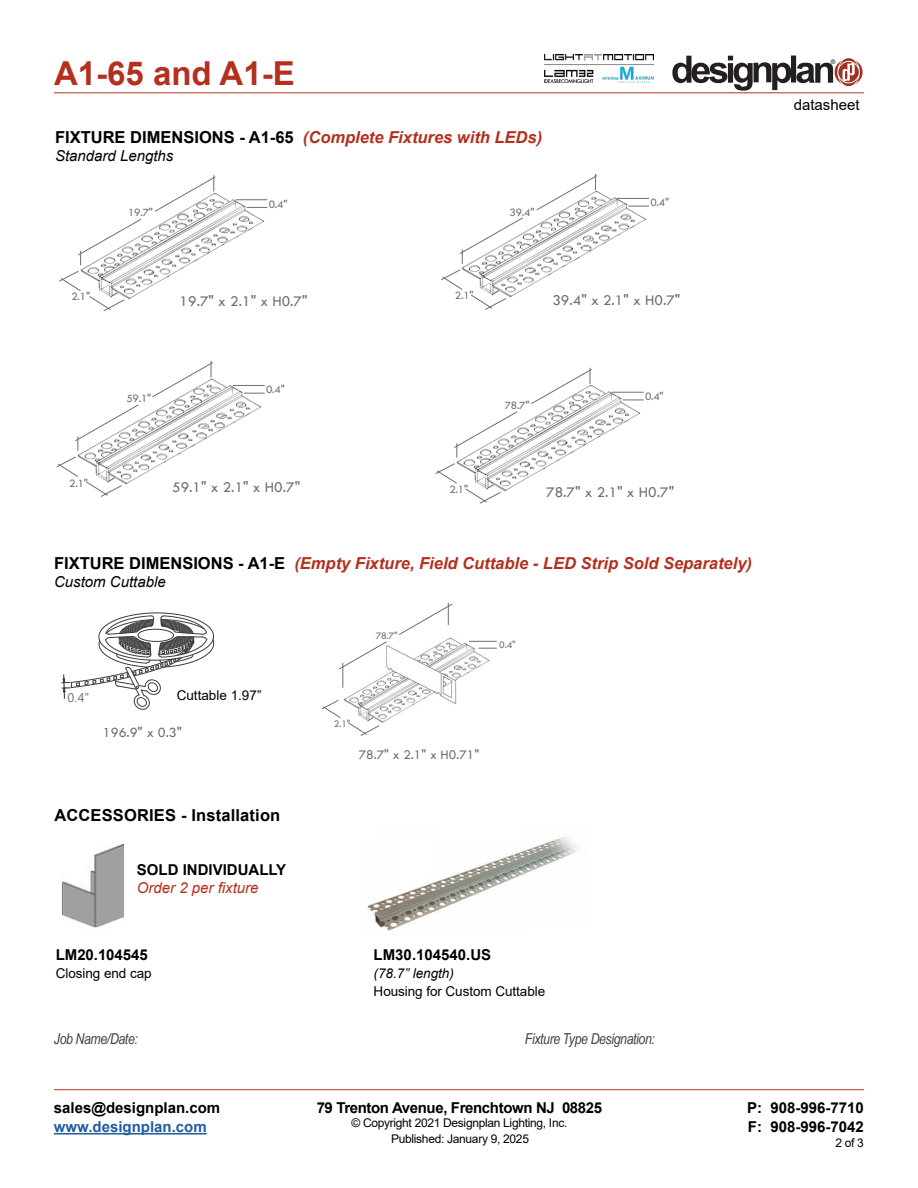
<style>
.page{position:relative;width:918px;height:1188px;background:#fff}
.page>*{position:absolute;margin:0;border:0;box-sizing:border-box;transform-origin:0 0}
.t1{font:700 33px "Arial";color:#b32f1e}
.t2{font:italic 700 16.5px "Arial";color:#b32f1e}
.t3{font:700 16.5px "Arial";letter-spacing:.01em;color:#000}
.t4{font:15.3px "Tw Cen";color:#706f6f}
.t5{font:700 15px/19.5px "Arial";color:#000}
.t6{font:italic 15px "Arial Narrow";letter-spacing:-.025em;color:#414042}
.t7{font:700 15px "Arial";letter-spacing:-.025em;color:#000}
.t8{font:italic 15px "Arial";color:#000}
.t9{font:700 15px "Arial";color:#215e9e}
.t10{font:italic 15px "Arial";color:#b32f1e}
.t11{font:15px "Arial";color:#000}
.t12{font:14.25px "Tw Cen";color:#706f6f}
.t13{font:13.65px "Tw Cen";color:#706f6f}
.t14{font:13.5px "Arial";letter-spacing:-.005em;color:#000}
.t15{font:italic 13.5px "Arial";color:#000}
.t16{font:12.6px "Arial";color:#77787b}
.t17{font:12px "Arial";letter-spacing:-.025em;color:#000}
.t18{font:11.4px "Tw Cen";letter-spacing:-.02em;color:#706f6f}
.t19{font:10.2px "Tw Cen";color:#706f6f}
.t20{font:6.3px "Helvetica";color:#231f20}
.s1{font-style:normal;color:#000}
</style>
<div class="page">
<hr style="left:54px;top:93px;width:810px;height:1px;background:#b32f1e">
<hr style="left:54px;top:1089px;width:810px;height:1px;background:#b32f1e">
<hr style="left:54px;top:1133px;width:153px;height:2px;background:#215e9e">
<svg style="left:672px;top:56px;width:191px;height:35px"></svg>
<img style="left:545px;top:55px;width:108px;height:28px">
<img style="left:78px;top:193px;width:190px;height:107px">
<hr style="left:236px;top:200px;width:31px;height:1px;background:#706f6f">
<svg style="left:247px;top:207px;width:20px;height:1px"></svg>
<svg style="left:78px;top:219px;width:64px;height:46px"></svg>
<svg style="left:155px;top:175px;width:61px;height:37px"></svg>
<svg style="left:59px;top:271px;width:22px;height:20px"></svg>
<svg style="left:89px;top:296px;width:36px;height:15px"></svg>
<img style="left:518px;top:385px;width:126px;height:99px">
<hr style="left:612px;top:392px;width:32px;height:1px;background:#706f6f">
<svg style="left:623px;top:400px;width:21px;height:1px"></svg>
<svg style="left:531px;top:368px;width:61px;height:36px"></svg>
<svg style="left:435px;top:411px;width:83px;height:93px"></svg>
<img style="left:139px;top:379px;width:126px;height:98px">
<hr style="left:233px;top:385px;width:32px;height:1px;background:#706f6f">
<svg style="left:244px;top:393px;width:21px;height:1px"></svg>
<svg style="left:152px;top:361px;width:61px;height:37px"></svg>
<svg style="left:56px;top:404px;width:83px;height:93px"></svg>
<img style="left:523px;top:191px;width:127px;height:99px">
<hr style="left:617px;top:198px;width:32px;height:1px;background:#706f6f">
<svg style="left:628px;top:206px;width:21px;height:1px"></svg>
<svg style="left:536px;top:174px;width:62px;height:36px"></svg>
<svg style="left:441px;top:217px;width:82px;height:93px"></svg>
<img style="left:338px;top:637px;width:159px;height:86px">
<svg style="left:469px;top:641px;width:28px;height:1px"></svg>
<svg style="left:479px;top:648px;width:18px;height:1px"></svg>
<svg style="left:339px;top:641px;width:48px;height:47px"></svg>
<svg style="left:399px;top:603px;width:54px;height:32px"></svg>
<svg style="left:321px;top:700px;width:20px;height:18px"></svg>
<svg style="left:348px;top:722px;width:32px;height:14px"></svg>
<svg style="left:62px;top:613px;width:152px;height:97px"></svg>
<img style="left:62px;top:843px;width:62px;height:85px">
<img style="left:367px;top:836px;width:212px;height:95px">
<h1 class="t1" style="left:54px;top:50px;width:242px">A1-65 and A1-E</h1>
<p class="t20" style="left:831px;top:58px;width:6px">®</p>
<p class="t2" style="left:55px;top:126px;width:489px"><span class="s1">FIXTURE DIMENSIONS - A1-65</span> (Complete Fixtures with LEDs)</p>
<p class="t8" style="left:55px;top:146px;width:120px">Standard Lengths</p>
<p class="t18" style="left:128px;top:205px;width:26px">19.7"</p>
<p class="t18" style="left:269px;top:197px;width:20px">0.4"</p>
<p class="t18" style="left:510px;top:205px;width:26px">39.4"</p>
<p class="t18" style="left:650px;top:196px;width:20px">0.4"</p>
<p class="t18" style="left:71px;top:290px;width:20px">2.1"</p>
<p class="t18" style="left:69px;top:477px;width:20px">2.1"</p>
<p class="t18" style="left:455px;top:289px;width:20px">2.1"</p>
<p class="t4" style="left:180px;top:292px;width:129px">19.7" x 2.1" x H0.7"</p>
<p class="t4" style="left:552px;top:291px;width:129px">39.4" x 2.1" x H0.7"</p>
<p class="t18" style="left:126px;top:391px;width:26px">59.1"</p>
<p class="t18" style="left:266px;top:383px;width:20px">0.4"</p>
<p class="t18" style="left:505px;top:398px;width:26px">78.7"</p>
<p class="t18" style="left:645px;top:390px;width:20px">0.4"</p>
<p class="t4" style="left:172px;top:478px;width:129px">59.1" x 2.1" x H0.7"</p>
<p class="t4" style="left:546px;top:483px;width:129px">78.7" x 2.1" x H0.7"</p>
<p class="t18" style="left:449px;top:483px;width:20px">2.1"</p>
<p class="t2" style="left:54px;top:552px;width:700px"><span class="s1">FIXTURE DIMENSIONS - A1-E</span> (Empty Fixture, Field Cuttable - LED Strip Sold Separately)</p>
<p class="t8" style="left:54px;top:572px;width:113px">Custom Cuttable</p>
<p class="t16" style="left:67px;top:689px;width:23px">0.4”</p>
<p class="t14" style="left:177px;top:686px;width:86px">Cuttable 1.97”</p>
<p class="t12" style="left:103px;top:724px;width:80px">196.9" x 0.3"</p>
<p class="t3" style="left:54px;top:804px;width:228px">ACCESSORIES - Installation</p>
<p class="t5" style="left:137px;top:860px;width:151px">SOLD INDIVIDUALLY</p>
<p class="t10" style="left:137px;top:878px;width:123px">Order 2 per fixture</p>
<p class="t5" style="left:56px;top:945px;width:93px">LM20.104545</p>
<p class="t14" style="left:56px;top:964px;width:97px">Closing end cap</p>
<p class="t19" style="left:376px;top:630px;width:23px">78.7"</p>
<p class="t19" style="left:499px;top:639px;width:18px">0.4"</p>
<p class="t19" style="left:334px;top:717px;width:18px">2.1"</p>
<p class="t13" style="left:359px;top:747px;width:122px">78.7" x 2.1" x H0.71"</p>
<p class="t5" style="left:374px;top:945px;width:119px">LM30.104540.US</p>
<p class="t15" style="left:374px;top:965px;width:82px">(78.7” length)</p>
<p class="t14" style="left:374px;top:982px;width:173px">Housing for Custom Cuttable</p>
<p class="t6" style="left:54px;top:1028px;width:85px">Job Name/Date:</p>
<p class="t6" style="left:525px;top:1029px;width:132px">Fixture Type Designation:</p>
<p class="t11" style="left:794px;top:95px;width:67px">datasheet</p>
<p class="t5" style="left:54px;top:1098px;width:168px">sales@designplan.com</p>
<p class="t9" style="left:54px;top:1116px;width:154px">www.designplan.com</p>
<p class="t7" style="left:317px;top:1097px;width:287px">79 Trenton Avenue, Frenchtown NJ 08825</p>
<p class="t17" style="left:351px;top:1115px;width:217px">© Copyright 2021 Designplan Lighting, Inc.</p>
<p class="t5" style="left:747px;top:1098px;width:118px">P: 908-996-7710<br>F: 908-996-7042</p>
<p class="t17" style="left:391px;top:1130px;width:139px">Published: January 9, 2025</p>
<p class="t17" style="left:835px;top:1135px;width:30px">2 of 3</p>
</div>
